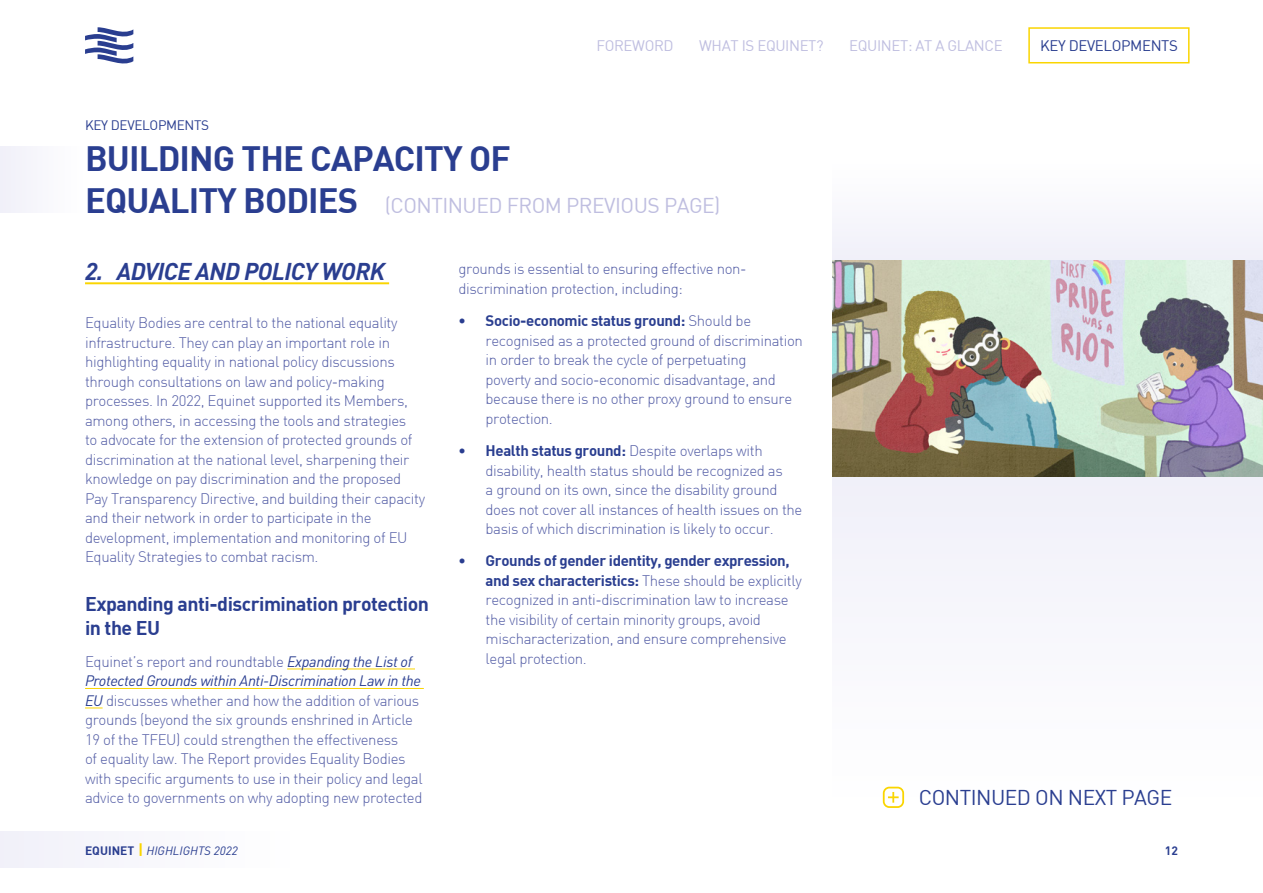
<style>
.page{position:relative;width:1263px;height:893px;background:#fff}
.page>*{position:absolute;margin:0;border:0;box-sizing:border-box;transform-origin:0 0}
.t1{font:700 34.5px/41.4px "DIN";letter-spacing:-.025em;color:#2a3e90}
.t2{font:italic 700 24px "DIN";letter-spacing:-.025em;color:#2a3e90}
.t3{font:21px "DIN";letter-spacing:-.025em;color:#bfbee0}
.t4{font:21px "DIN";letter-spacing:-.025em;color:#2a3e90}
.t5{font:700 19.5px/23.4px "DIN";letter-spacing:-.025em;color:#2a3e90}
.t6{font:300 15px/19.5px "DIN";letter-spacing:-.025em;color:#525ca5}
.t7{font:15px "DIN";letter-spacing:-.025em;color:#bfbee0}
.t8{font:15px "DIN";letter-spacing:-.025em;color:#2a3e90}
.t9{font:13.5px "DIN";letter-spacing:-.025em;color:#2a3e90}
.t10{font:italic 12px "DIN";color:#2a3e90}
.t11{font:700 12px "DIN";color:#2a3e90}
.s1{font-weight:400;font-style:italic;color:#2a3e90}
.s2{font-weight:700;color:#2a3e90}
.s3{font-weight:700;font-style:normal}
.s4{font-weight:700;font-style:normal;font-size:15px;color:#fad500}
</style>
<div class="page">
<div style="left:0;top:831px;width:300px;height:37px;background:#f8f8fc"></div>
<div style="left:832px;top:476px;width:431px;height:332px;background:#f8f7fc"></div>
<div style="left:832px;top:159px;width:431px;height:101px;background:#f8f8fc"></div>
<hr style="left:85px;top:282px;width:304px;height:2px;background:#fad500">
<hr style="left:287px;top:669px;width:128px;height:1px;background:#fad500">
<hr style="left:85px;top:688px;width:339px;height:1px;background:#fad500">
<svg style="left:85px;top:708px;width:18px;height:1px"></svg>
<svg style="left:85px;top:27px;width:48px;height:37px"></svg>
<svg style="left:883px;top:787px;width:21px;height:21px"></svg>
<img style="left:832px;top:260px;width:431px;height:216px">
<div style="left:0;top:147px;width:85px;height:66px;background:#f8f7fc"></div>
<div style="left:1028px;top:27px;width:161px;height:36px;border:2px solid #fad500"></div>
<p class="t9" style="left:85px;top:117px;width:126px">KEY DEVELOPMENTS</p>
<p class="t7" style="left:596px;top:36px;width:79px">FOREWORD</p>
<p class="t7" style="left:699px;top:36px;width:126px">WHAT IS EQUINET?</p>
<p class="t7" style="left:849px;top:36px;width:155px">EQUINET: AT A GLANCE</p>
<p class="t8" style="left:1040px;top:36px;width:139px">KEY DEVELOPMENTS</p>
<p class="t1" style="left:85px;top:137px;width:427px">BUILDING THE CAPACITY OF<br>EQUALITY BODIES</p>
<p class="t3" style="left:385px;top:192px;width:337px">(CONTINUED FROM PREVIOUS PAGE)</p>
<p class="t2" style="left:85px;top:256px;width:301px">2. ADVICE AND POLICY WORK</p>
<p class="t6" style="left:85px;top:313px;width:342px">Equality Bodies are central to the national equality infrastructure. They can play an important role in highlighting equality in national policy discussions through consultations on law and policy-making processes. In 2022, Equinet supported its Members, among others, in accessing the tools and strategies<br>to advocate for the extension of protected grounds of discrimination at the national level, sharpening their knowledge on pay discrimination and the proposed Pay Transparency Directive, and building their capacity and their network in order to participate in the development, implementation and monitoring of EU Equality Strategies to combat racism.</p>
<p class="t5" style="left:85px;top:592px;width:345px">Expanding anti-discrimination protection in the EU</p>
<p class="t6" style="left:85px;top:652px;width:339px">Equinet’s report and roundtable <span class="s1">Expanding the List of Protected Grounds within Anti-Discrimination Law in the EU</span> discusses whether and how the addition of various grounds (beyond the six grounds enshrined in Article 19 of the TFEU) could strengthen the effectiveness<br>of equality law. The Report provides Equality Bodies with specific arguments to use in their policy and legal advice to governments on why adopting new protected</p>
<p class="t6" style="left:459px;top:259px;width:289px">grounds is essential to ensuring effective non&shy;discrimination protection, including:</p>
<p class="t6" style="left:486px;top:311px;width:319px;text-indent:-27px"><span class="s2">• Socio-economic status ground:</span> Should be recognised as a protected ground of discrimination in order to break the cycle of perpetuating<br>poverty and socio-economic disadvantage, and because there is no other proxy ground to ensure protection.</p>
<p class="t6" style="left:486px;top:441px;width:318px;text-indent:-27px"><span class="s2">• Health status ground:</span> Despite overlaps with disability, health status should be recognized as<br>a ground on its own, since the disability ground does not cover all instances of health issues on the basis of which discrimination is likely to occur.</p>
<p class="t6" style="left:486px;top:551px;width:318px;text-indent:-27px"><span class="s2">• Grounds of gender identity, gender expression, and sex characteristics:</span> These should be explicitly recognized in anti-discrimination law to increase the visibility of certain minority groups, avoid mischaracterization, and ensure comprehensive legal protection.</p>
<p class="t4" style="left:919px;top:784px;width:255px">CONTINUED ON NEXT PAGE</p>
<p class="t10" style="left:85px;top:843px;width:154px"><span class="s3">EQUINET</span> <span class="s4">|</span> HIGHLIGHTS 2022</p>
<p class="t11" style="left:1165px;top:842px;width:15px">12</p>
</div>
